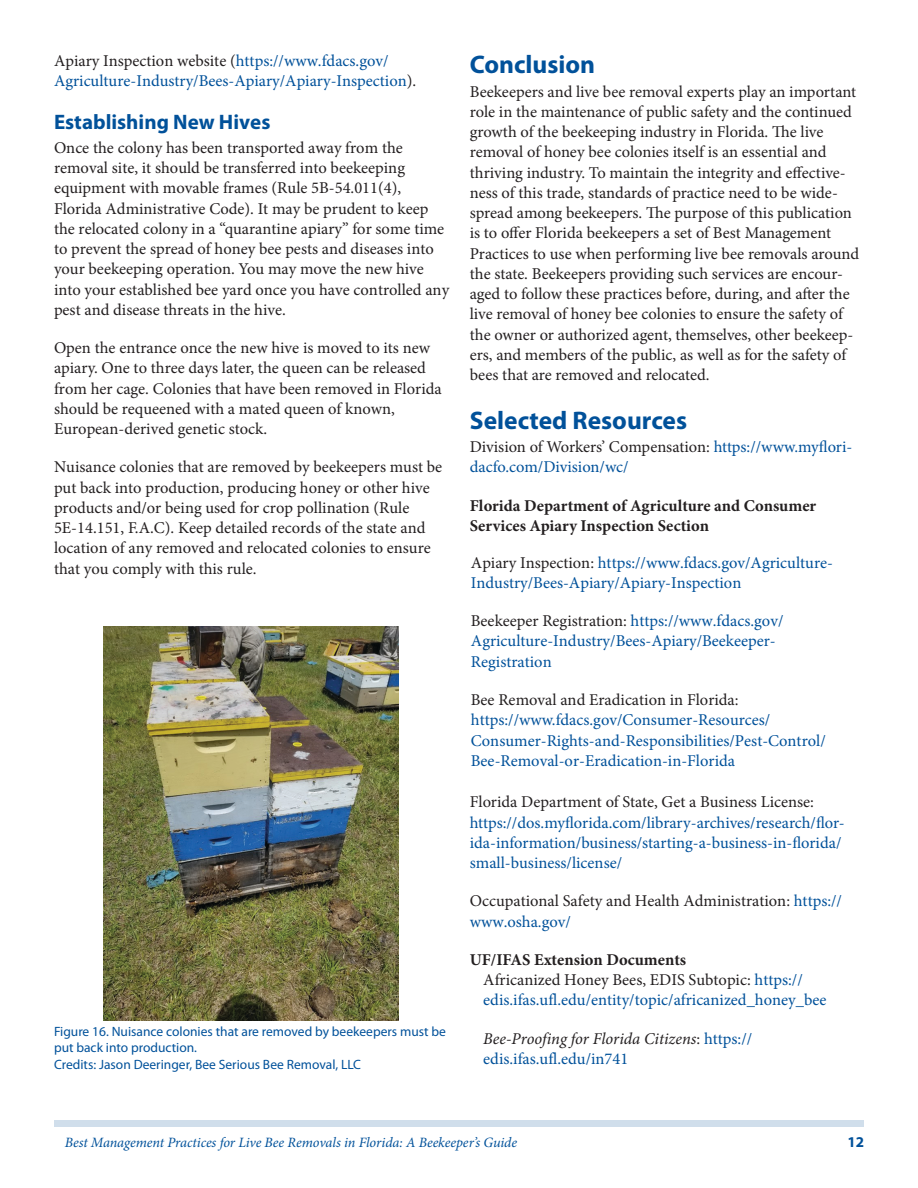
<style>
.page{position:relative;width:918px;height:1188px;background:#fff}
.page>*{position:absolute;margin:0;border:0;box-sizing:border-box;transform-origin:0 0}
.BlockParagraph{font:700 25.5px "Myriad Pro";color:#01519a}
.Paragraph{font:700 21px "Myriad Pro";color:#01519a}
.Paragraph-2{font:16.5px/20.2px "Minion Pro";color:#231f20}
.BlockParagraph-2{font:16.5px/20.2px "Minion Pro";color:#231f20}
.BlockParagraph-3{font:16.5px/20.2px "Minion Pro";color:#01519a}
.indentedtext{font:16.5px/20.1px "Minion Pro";color:#01519a}
.Paragraph-3{font:16.5px/20.2px "Minion Pro";color:#01519a}
.BlockParagraph-4{font:700 16.5px/20.2px "Minion Pro";color:#231f20}
.t1{font:700 15px "Myriad Pro";color:#01519a}
.RunningTitleItalics{font:italic 14.25px "Minion Pro";letter-spacing:-.005em;color:#01519a}
.t2{font:13.5px/16.5px "Myriad Pro";color:#01519a}
.s1{color:#231f20}
.s2{color:#01519a}
.s3{font-style:italic;color:#231f20}
</style>
<div class="page">
<div style="left:54px;top:1120px;width:810px;height:7px;background:#d0deeb"></div>
<img style="left:103px;top:626px;width:296px;height:394px">
<p class="Paragraph-3" style="left:54px;top:51px;width:364px"><span class="s1">Apiary Inspection website (</span>https://www.fdacs.gov/<br>Agriculture-Industry/Bees-Apiary/Apiary-Inspection<span class="s1">).</span></p>
<p class="Paragraph" style="left:54px;top:109px;width:218px">Establishing New Hives</p>
<p class="Paragraph-2" style="left:54px;top:138px;width:397px">Once the colony has been transported away from the removal site, it should be transferred into beekeeping equipment with movable frames (Rule 5B-54.011(4), Florida Administrative Code). It may be prudent to keep the relocated colony in a “quarantine apiary” for some time to prevent the spread of honey bee pests and diseases into your beekeeping operation. You may move the new hive into your established bee yard once you have controlled any pest and disease threats in the hive.</p>
<p class="Paragraph-2" style="left:54px;top:338px;width:389px">Open the entrance once the new hive is moved to its new apiary. One to three days later, the queen can be released from her cage. Colonies that have been removed in Florida should be requeened with a mated queen of known, European-derived genetic stock.</p>
<p class="Paragraph-2" style="left:54px;top:457px;width:390px">Nuisance colonies that are removed by beekeepers must be put back into production, producing honey or other hive products and/or being used for crop pollination (Rule 5E-14.151, F.A.C). Keep detailed records of the state and location of any removed and relocated colonies to ensure that you comply with this rule.</p>
<p class="t2" style="left:54px;top:1023px;width:393px">Figure 16. Nuisance colonies that are removed by beekeepers must be put back into production.<br>Credits: Jason Deeringer, Bee Serious Bee Removal, LLC</p>
<p class="BlockParagraph" style="left:470px;top:48px;width:127px">Conclusion</p>
<p class="BlockParagraph-2" style="left:470px;top:81px;width:391px">Beekeepers and live bee removal experts play an important role in the maintenance of public safety and the continued growth of the beekeeping industry in Florida. The live removal of honey bee colonies itself is an essential and thriving industry. To maintain the integrity and effective&shy;ness of this trade, standards of practice need to be wide&shy;spread among beekeepers. The purpose of this publication is to offer Florida beekeepers a set of Best Management Practices to use when performing live bee removals around the state. Beekeepers providing such services are encour&shy;aged to follow these practices before, during, and after the live removal of honey bee colonies to ensure the safety of the owner or authorized agent, themselves, other beekeep&shy;ers, and members of the public, as well as for the safety of bees that are removed and relocated.</p>
<p class="BlockParagraph" style="left:470px;top:403px;width:219px">Selected Resources</p>
<p class="BlockParagraph-3" style="left:470px;top:437px;width:384px"><span class="s1">Division of Workers’ Compensation:</span> https://www.myflori&shy;dacfo.com/Division/wc/</p>
<p class="BlockParagraph-4" style="left:470px;top:495px;width:348px">Florida Department of Agriculture and Consumer<br>Services Apiary Inspection Section</p>
<p class="BlockParagraph-3" style="left:471px;top:552px;width:364px"><span class="s1">Apiary Inspection:</span> https://www.fdacs.gov/Agriculture-<br>Industry/Bees-Apiary/Apiary-Inspection</p>
<p class="BlockParagraph-3" style="left:471px;top:611px;width:314px"><span class="s1">Beekeeper Registration:</span> https://www.fdacs.gov/<br>Agriculture-Industry/Bees-Apiary/Beekeeper-<br>Registration</p>
<p class="BlockParagraph-3" style="left:471px;top:690px;width:356px"><span class="s1">Bee Removal and Eradication in Florida: </span>https://www.fdacs.gov/Consumer-Resources/ Consumer-Rights-and-Responsibilities/Pest-Control/ Bee-Removal-or-Eradication-in-Florida</p>
<p class="BlockParagraph-3" style="left:470px;top:792px;width:376px"><span class="s1">Florida Department of State, Get a Business License: </span>https://dos.myflorida.com/library-archives/research/flor&shy;ida-information/business/starting-a-business-in-florida/ small-business/license/</p>
<p class="BlockParagraph-2" style="left:470px;top:891px;width:374px">Occupational Safety and Health Administration: <span class="s2">https:// www.osha.gov/</span></p>
<p class="BlockParagraph-4" style="left:470px;top:949px;width:218px">UF/IFAS Extension Documents</p>
<p class="indentedtext" style="left:483px;top:970px;width:345px"><span class="s1">Africanized Honey Bees, EDIS Subtopic:</span> https:// edis.ifas.ufl.edu/entity/topic/africanized_honey_bee</p>
<p class="indentedtext" style="left:483px;top:1028px;width:270px"><span class="s3">Bee-Proofing for Florida Citizens</span><span class="s1">:</span> https:// edis.ifas.ufl.edu/in741</p>
<p class="RunningTitleItalics" style="left:65px;top:1133px;width:454px">Best Management Practices for Live Bee Removals in Florida: A Beekeeper’s Guide</p>
<p class="t1" style="left:847px;top:1133px;width:18px">12</p>
</div>
